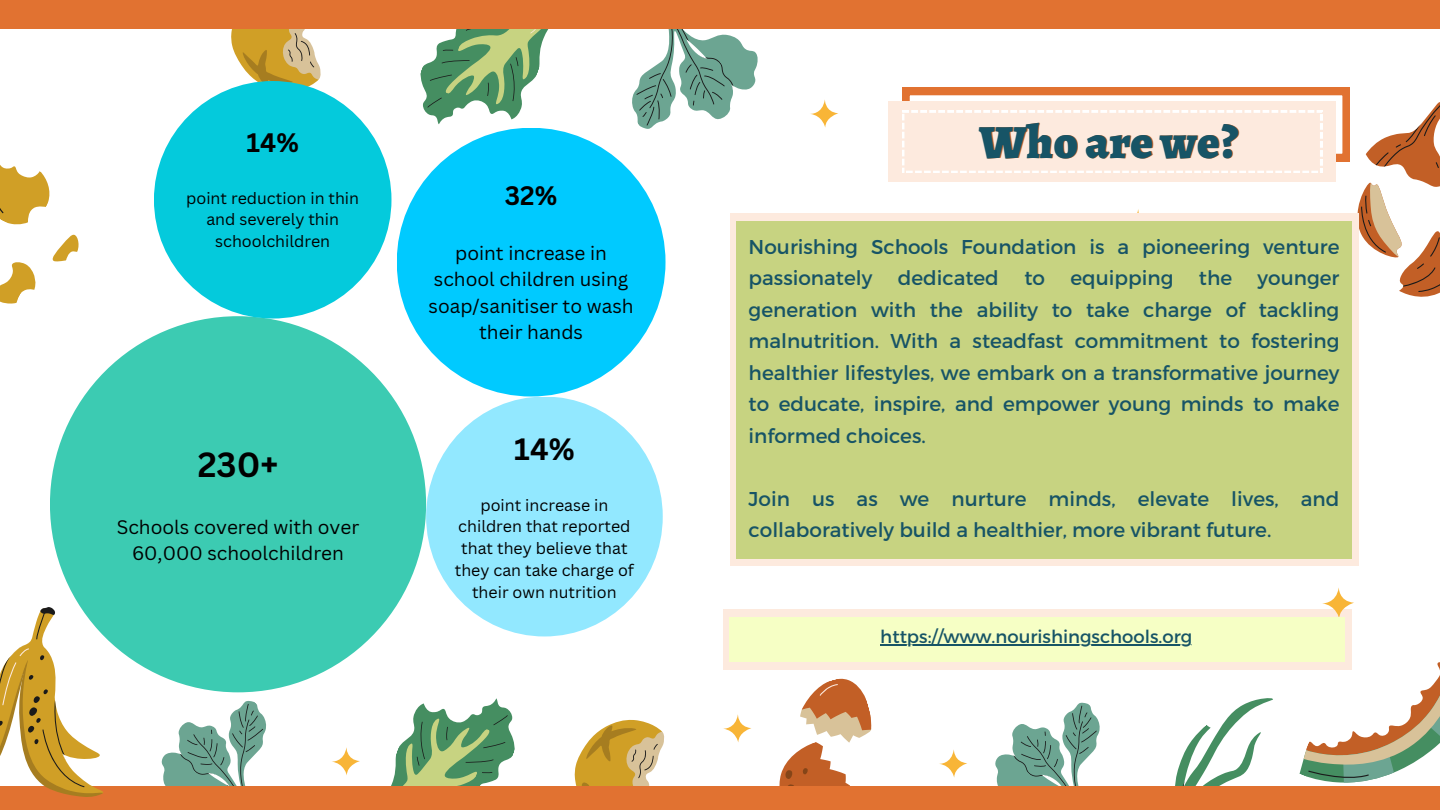
<style>
.page{position:relative;width:1440px;height:810px;background:#fff}
.page>*{position:absolute;margin:0;border:0;box-sizing:border-box;transform-origin:0 0}
.t1{font:900 47.5px "Alegreya";color:#175466}
.t2{font:700 34px "Canva Sans";color:#000}
.t3{font:700 30px "Canva Sans";color:#000}
.t4{font:700 26px "Canva Sans";color:#000}
.t5{font:20px/31.5px "Montserrat";color:#175466}
.t6{font:19px/26.2px "Canva Sans";color:#000;text-align:center}
.t7{font:18px "Montserrat";color:#175466}
.t8{font:16px/21.8px "Canva Sans";color:#000;text-align:center}
</style>
<div class="page">
<svg style="left:575px;top:720px;width:90px;height:66px"></svg>
<svg style="left:231px;top:28px;width:91px;height:63px"></svg>
<svg style="left:391px;top:698px;width:124px;height:88px"></svg>
<svg style="left:406px;top:28px;width:155px;height:122px"></svg>
<svg style="left:161px;top:676px;width:151px;height:110px"></svg>
<svg style="left:590px;top:28px;width:187px;height:132px"></svg>
<div style="left:888px;top:102px;width:448px;height:80px;background:#fdeade"></div>
<svg style="left:902px;top:88px;width:538px;height:209px"></svg>
<div style="left:0;top:786px;width:1440px;height:24px;background:#e17231"></div>
<div style="left:0;top:0;width:1440px;height:28px;background:#e17231"></div>
<svg style="left:0;top:607px;width:103px;height:190px"></svg>
<svg style="left:810px;top:99px;width:28px;height:29px"></svg>
<svg style="left:331px;top:747px;width:29px;height:29px"></svg>
<svg style="left:1123px;top:209px;width:29px;height:28px"></svg>
<svg style="left:0;top:165px;width:149px;height:196px"></svg>
<div style="left:731px;top:214px;width:628px;height:351px;background:#fdeade"></div>
<div style="left:736px;top:221px;width:616px;height:338px;background:#c7d381"></div>
<div style="left:50px;top:316px;width:376px;height:376px;background:#3ccbb2;border-radius:50%"></div>
<div style="left:397px;top:128px;width:269px;height:269px;background:#00caff;border-radius:50%"></div>
<div style="left:426px;top:397px;width:237px;height:239px;background:#92e8ff;border-radius:50%"></div>
<div style="left:154px;top:81px;width:237px;height:238px;background:#04cadc;border-radius:50%"></div>
<svg style="left:724px;top:609px;width:716px;height:177px"></svg>
<svg style="left:1322px;top:587px;width:32px;height:32px"></svg>
<div style="left:729px;top:617px;width:616px;height:44px;background:#f6ffc5"></div>
<hr style="left:880px;top:645px;width:312px;height:1px;background:#175466">
<h3 class="t4" style="left:247px;top:124px;width:54px">14%</h3>
<p class="t8" style="left:186px;top:186px;width:174px">point reduction in thin and severely thin schoolchildren</p>
<h2 class="t2" style="left:198px;top:440px;width:82px">230+</h2>
<p class="t6" style="left:117px;top:513px;width:244px">Schools covered with over<br>60,000 schoolchildren</p>
<h3 class="t4" style="left:505px;top:178px;width:54px">32%</h3>
<p class="t6" style="left:429px;top:240px;width:206px">point increase in school children using soap/sanitiser to wash their hands</p>
<h3 class="t3" style="left:514px;top:428px;width:62px">14%</h3>
<p class="t8" style="left:455px;top:493px;width:181px">point increase in children that reported that they believe that they can take charge of their own nutrition</p>
<h1 class="t1" style="left:979px;top:109px;width:260px">Who arewe?</h1>
<p class="t5" style="left:749px;top:230px;width:592px">Nourishing Schools Foundation is a pioneering venture passionately</p>
<p class="t5" style="left:898px;top:261px;width:103px">dedicated</p>
<p class="t5" style="left:1024px;top:261px;width:22px">to</p>
<p class="t5" style="left:1070px;top:261px;width:105px">equipping</p>
<p class="t5" style="left:1199px;top:261px;width:35px">the</p>
<p class="t5" style="left:749px;top:261px;width:592px;text-align:justify;text-indent:509px">younger generation with the ability to take charge of tackling malnutrition. With a steadfast commitment to fostering healthier lifestyles, we embark on a transformative journey to educate, inspire, and empower young minds to make informed choices.</p>
<p class="t5" style="left:749px;top:482px;width:592px">Join us as we nurture minds, elevate lives, and collaboratively build a healthier, more vibrant future.</p>
<p class="t7" style="left:880px;top:625px;width:313px">https://www.nourishingschools.org</p>
</div>
